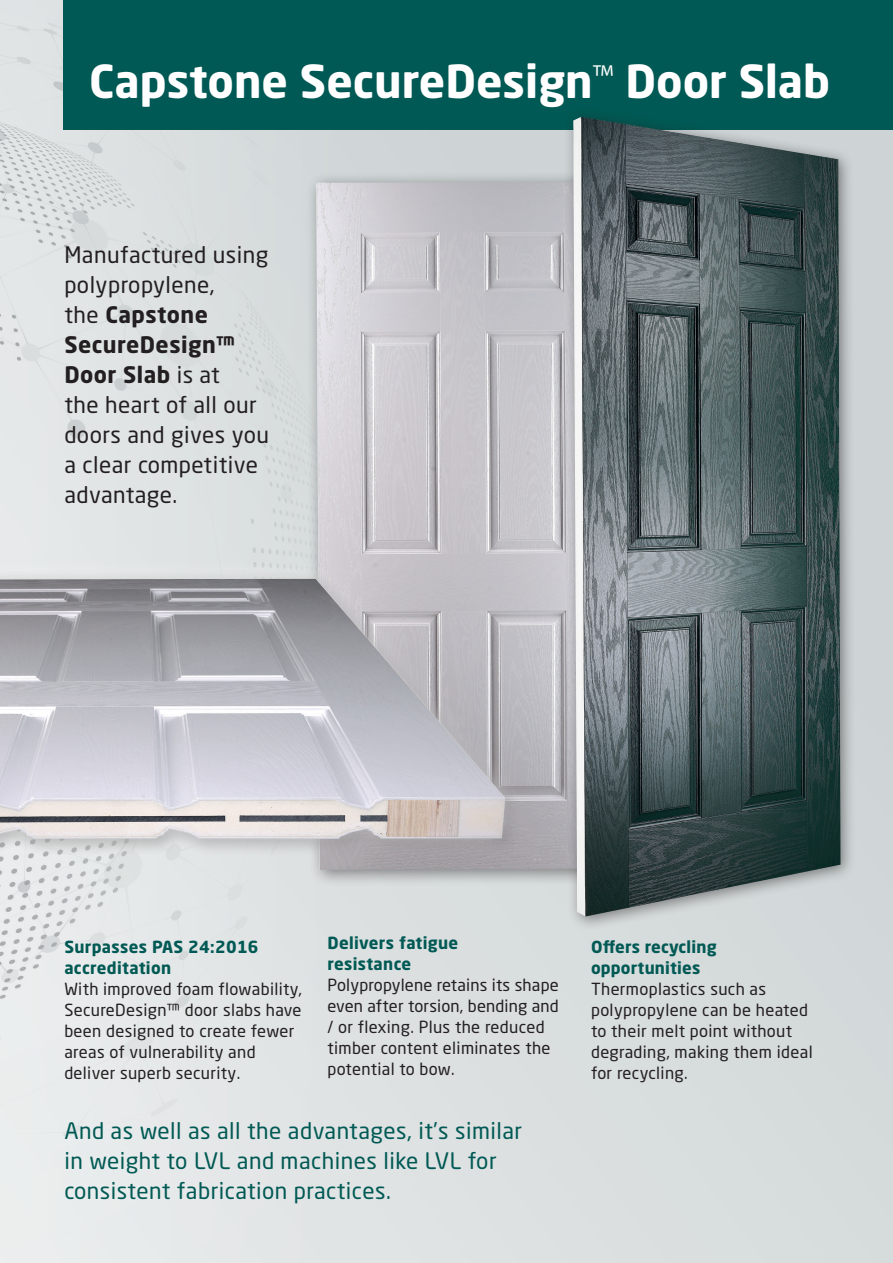
<style>
.page{position:relative;width:893px;height:1263px;background:#d8ddde}
.page>*{position:absolute;margin:0;border:0;box-sizing:border-box;transform-origin:0 0}
.t1{font:700 45px "Neo Sans W1 G";color:#fff}
.BODY{font:22.5px/30px "Neo Sans W1 G";letter-spacing:.02em;color:#231f20}
.BODY-2{font:22.5px/30px "Neo Sans W1 G";letter-spacing:.02em;color:#005954}
.BODY-3{font:16.5px/21px "Neo Sans W1 G";letter-spacing:.02em;color:#231f20}
.s1{font-weight:700}
.s2{font-weight:700;color:#005954}
</style>
<div class="page">
<img style="left:0;top:0;width:305px;height:1263px">
<div style="left:64px;top:0;width:829px;height:130px;background:#005954"></div>
<div style="left:305px;top:171px;width:321px;height:716px;background:#231f20;opacity:.5"></div>
<img style="left:316px;top:182px;width:247px;height:688px">
<div style="left:563px;top:107px;width:293px;height:824px;background:#231f20;opacity:.5"></div>
<img style="left:573px;top:117px;width:267px;height:799px">
<div style="left:0;top:559px;width:524px;height:300px;background:#fff;opacity:.75"></div>
<img style="left:0;top:579px;width:505px;height:260px">
<p class="t1" style="left:89px;top:53px;width:742px">Capstone SecureDesign<sup>™</sup> Door Slab</p>
<p class="BODY" style="left:64px;top:239px;width:206px">Manufactured using polypropylene,<br>the <span class="s1">Capstone<br>SecureDesign™<br>Door Slab</span> is at<br>the heart of all our doors and gives you a clear competitive advantage.</p>
<p class="BODY-3" style="left:64px;top:937px;width:239px"><span class="s2">Surpasses PAS 24:2016 accreditation<br></span>With improved foam flowability,<br>SecureDesign™ door slabs have been designed to create fewer areas of vulnerability and deliver superb security.</p>
<p class="BODY-3" style="left:327px;top:932px;width:233px"><span class="s2">Delivers fatigue<br>resistance<br></span>Polypropylene retains its shape even after torsion, bending and / or flexing. Plus the reduced timber content eliminates the potential to bow.</p>
<p class="BODY-3" style="left:591px;top:937px;width:223px"><span class="s2">Offers recycling opportunities<br></span>Thermoplastics such as polypropylene can be heated to their melt point without degrading, making them ideal for recycling.</p>
<p class="BODY-2" style="left:64px;top:1115px;width:459px">And as well as all the advantages, it’s similar in weight to LVL and machines like LVL for consistent fabrication practices.</p>
</div>
